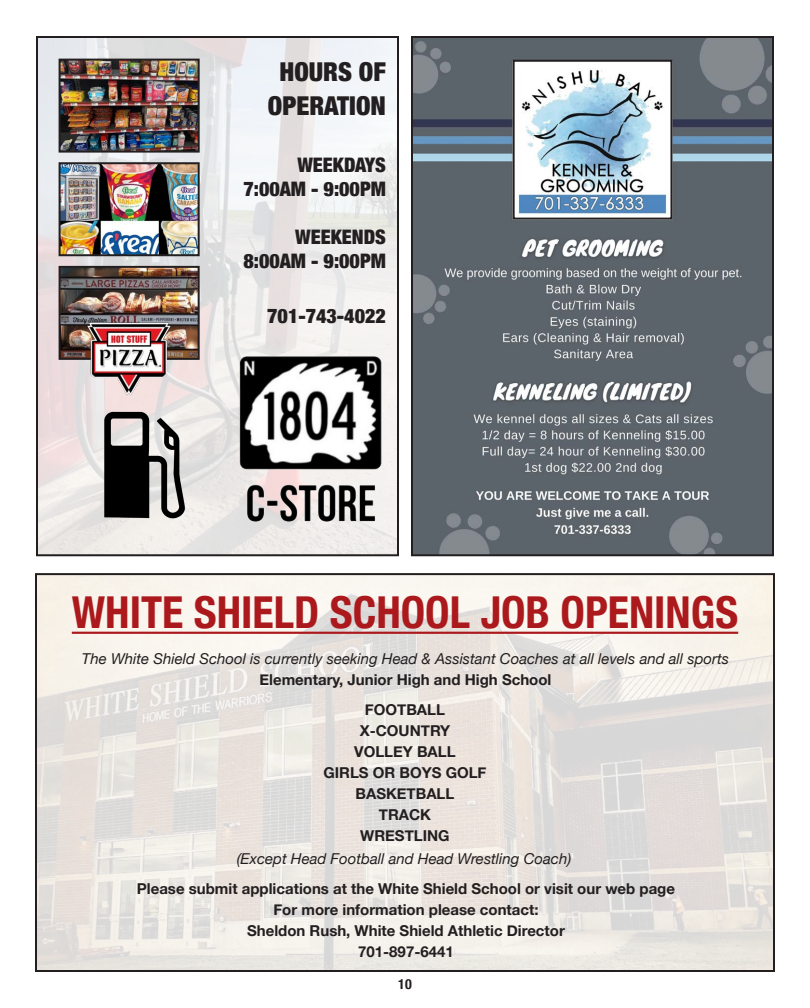
<style>
.page{position:relative;width:810px;height:1008px;background:#fff}
.page>*{position:absolute;margin:0;border:0;box-sizing:border-box;transform-origin:0 0}
.t1{font:700 condensed 44px "Helvetica Neue";color:#ab191d}
.t2{font:900 condensed 26px "Helvetica Neue";color:#231f20}
.t3{font:900 condensed 20px "Helvetica Neue";color:#231f20}
.t4{font:700 15px "Helvetica Neue";color:#231f20}
.t5{font:italic 15px "Helvetica Neue";color:#231f20}
.t6{font:700 condensed 14px "Helvetica Neue";color:#231f20}
</style>
<div class="page">
<img style="left:39px;top:39px;width:357px;height:514px">
<div style="left:36px;top:36px;width:363px;height:520px;border:2px solid #231f20"></div>
<img style="left:62px;top:269px;width:135px;height:88px">
<div style="left:59px;top:266px;width:141px;height:94px;border:2px solid #231f20"></div>
<img style="left:62px;top:165px;width:135px;height:88px">
<div style="left:59px;top:162px;width:141px;height:94px;border:2px solid #231f20"></div>
<img style="left:62px;top:62px;width:135px;height:88px">
<div style="left:59px;top:59px;width:141px;height:94px;border:2px solid #231f20"></div>
<img style="left:67px;top:296px;width:125px;height:110px">
<img style="left:78px;top:398px;width:96px;height:134px">
<img style="left:174px;top:313px;width:225px;height:239px">
<img style="left:414px;top:39px;width:357px;height:514px">
<div style="left:411px;top:36px;width:363px;height:520px;border:2px solid #231f20"></div>
<div style="left:513px;top:60px;width:159px;height:160px;border:2px solid #231f20"></div>
<img style="left:38px;top:576px;width:734px;height:393px">
<div style="left:35px;top:573px;width:740px;height:399px;border:2px solid #231f20"></div>
<hr style="left:72px;top:632px;width:666px;height:2px;background:#ab191d">
<p class="t2" style="left:279px;top:50px;width:108px">HOURS OF</p>
<p class="t2" style="left:268px;top:84px;width:119px">OPERATION</p>
<p class="t3" style="left:297px;top:148px;width:90px">WEEKDAYS</p>
<p class="t3" style="left:243px;top:172px;width:144px">7:00AM - 9:00PM</p>
<p class="t3" style="left:295px;top:220px;width:92px">WEEKENDS</p>
<p class="t3" style="left:243px;top:244px;width:144px">8:00AM - 9:00PM</p>
<p class="t3" style="left:267px;top:299px;width:120px">701-743-4022</p>
<p class="t1" style="left:72px;top:576px;width:668px">WHITE SHIELD SCHOOL JOB OPENINGS</p>
<p class="t5" style="left:82px;top:648px;width:649px">The White Shield School is currently seeking Head &amp; Assistant Coaches at all levels and all sports</p>
<p class="t4" style="left:260px;top:668px;width:293px">Elementary, Junior High and High School</p>
<p class="t4" style="left:365px;top:698px;width:82px">FOOTBALL</p>
<p class="t4" style="left:360px;top:719px;width:92px">X-COUNTRY</p>
<p class="t4" style="left:354px;top:740px;width:103px">VOLLEY BALL</p>
<p class="t4" style="left:323px;top:761px;width:165px">GIRLS OR BOYS GOLF</p>
<p class="t4" style="left:356px;top:782px;width:100px">BASKETBALL</p>
<p class="t4" style="left:379px;top:803px;width:54px">TRACK</p>
<p class="t4" style="left:360px;top:824px;width:91px">WRESTLING</p>
<p class="t5" style="left:237px;top:848px;width:336px">(Except Head Football and Head Wrestling Coach)</p>
<p class="t4" style="left:137px;top:877px;width:540px">Please submit applications at the White Shield School or visit our web page</p>
<p class="t4" style="left:273px;top:898px;width:267px">For more information please contact:</p>
<p class="t4" style="left:247px;top:919px;width:319px">Sheldon Rush, White Shield Athletic Director</p>
<p class="t4" style="left:358px;top:940px;width:97px">701-897-6441</p>
<p class="t6" style="left:398px;top:973px;width:15px">10</p>
</div>
